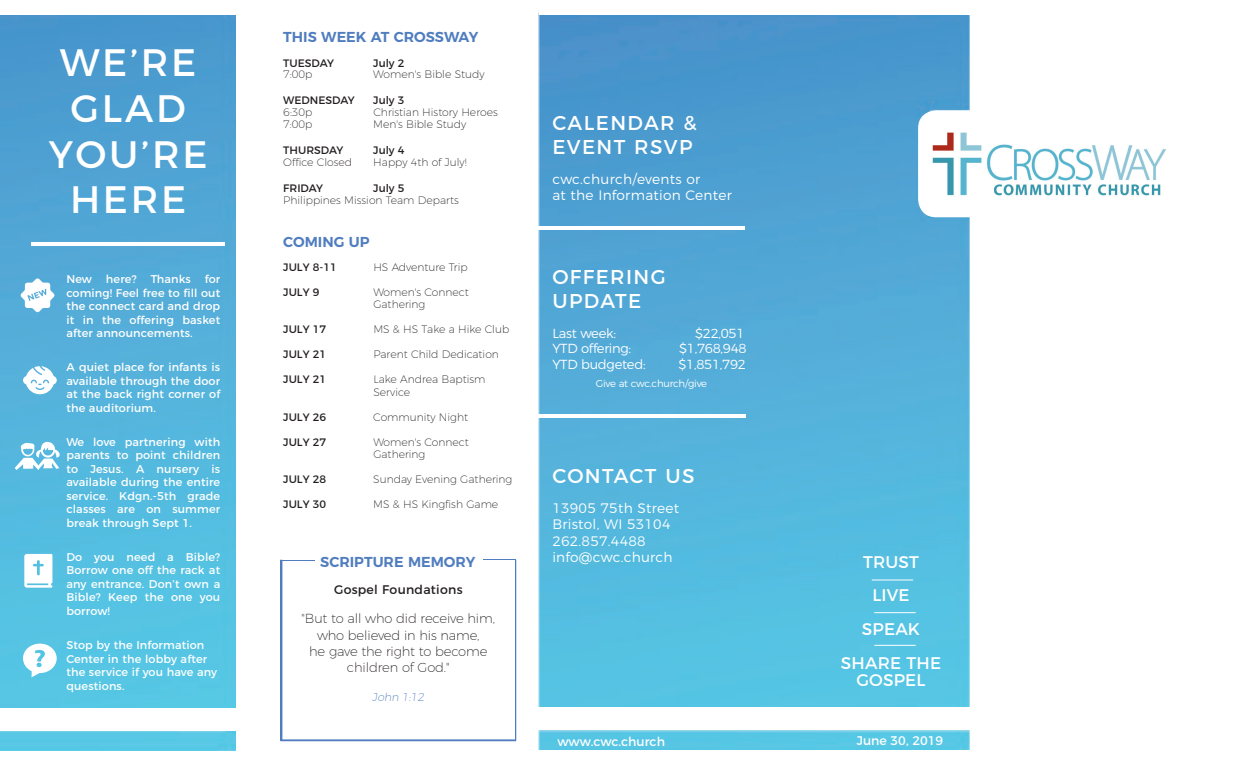
<style>
.page{position:relative;width:1260px;height:765px;background:#fff}
.page>*{position:absolute;margin:0;border:0;box-sizing:border-box;transform-origin:0 0}
.t1{font:38.25px "Montserrat";letter-spacing:.07em;color:#fff}
.t2{font:20px "Montserrat";letter-spacing:.07em;color:#fff}
.t3{font:16.88px/16.9px "Montserrat";letter-spacing:.01em;color:#fff;text-align:center}
.t4{font:600 14.38px "Montserrat";color:#507dbf}
.t5{font:300 13.75px/16.5px "Montserrat";letter-spacing:.02em;color:#fff}
.t6{font:200 13.12px/16.2px "Montserrat";letter-spacing:-.01em;color:#231f20;text-align:center}
.t7{font:300 13.12px "Montserrat";letter-spacing:-.02em;color:#fff}
.t8{font:12.5px "Montserrat";color:#fff}
.t9{font:12.5px "Montserrat";letter-spacing:.02em;color:#231f20}
.t10{font:11.25px/13.5px "Montserrat";letter-spacing:.01em;color:#fff;text-align:justify}
.t11{font:200 11.25px "Montserrat";color:#507dbf}
.t12{font:200 10.75px/12.5px "Montserrat";color:#231f20}
.t13{font:10.75px "Montserrat";color:#231f20}
.t14{font:300 10px "Montserrat";letter-spacing:-.02em;color:#fff}
</style>
<div class="page">
<img style="left:280px;top:11px;width:690px;height:739px">
<img style="left:0;top:15px;width:236px;height:736px">
<hr style="left:872px;top:580px;width:41px;height:1px;background:#fff">
<hr style="left:874px;top:612px;width:42px;height:1px;background:#fff">
<hr style="left:874px;top:645px;width:42px;height:1px;background:#fff">
<hr style="left:529px;top:226px;width:216px;height:4px;background:#fff">
<hr style="left:530px;top:414px;width:215px;height:4px;background:#fff">
<div style="left:281px;top:740px;width:235px;height:1px;border:1px solid #507dbf"></div>
<hr style="left:282px;top:560px;width:33px;height:1px;background:#507dbf">
<div style="left:281px;top:560px;width:1px;height:181px;border:1px solid #507dbf"></div>
<hr style="left:516px;top:560px;width:1px;height:180px;background:#507dbf">
<div style="left:515px;top:560px;width:1px;height:181px;border:1px solid #507dbf"></div>
<hr style="left:31px;top:242px;width:194px;height:4px;background:#fff">
<svg style="left:20px;top:278px;width:35px;height:34px"></svg>
<svg style="left:23px;top:644px;width:34px;height:33px"></svg>
<svg style="left:15px;top:442px;width:47px;height:28px"></svg>
<svg style="left:23px;top:366px;width:34px;height:28px"></svg>
<svg style="left:24px;top:554px;width:28px;height:34px"></svg>
<div style="left:918px;top:110px;width:233px;height:107px;background:#fff;border-radius:18px"></div>
<div style="left:0;top:709px;width:245px;height:22px;background:#fff"></div>
<div style="left:539px;top:708px;width:443px;height:22px;background:#fff"></div>
<div style="left:539px;top:0;width:433px;height:15px;background:#fff"></div>
<img style="left:932px;top:132px;width:234px;height:64px">
<hr style="left:483px;top:559px;width:33px;height:1px;background:#507dbf">
<p class="t1" style="left:60px;top:32px;width:138px">WE’RE</p>
<p class="t1" style="left:71px;top:77px;width:117px">GLAD</p>
<p class="t1" style="left:49px;top:123px;width:160px">YOU’RE</p>
<p class="t1" style="left:70px;top:169px;width:118px">HERE</p>
<p class="t10" style="left:66px;top:272px;width:155px">New here? Thanks for coming! Feel free to fill out the connect card and drop it in the offering basket after announcements.</p>
<p class="t10" style="left:66px;top:360px;width:155px">A quiet place for infants is available through the door at the back right corner of the auditorium.</p>
<p class="t10" style="left:66px;top:434px;width:155px">We love partnering with parents to point children to Jesus. A nursery is available during the entire service. Kdgn.-5th grade classes are on summer break through Sept 1.</p>
<p class="t10" style="left:66px;top:549px;width:155px">Do you need a Bible?<br>Borrow one off the rack at any entrance. Don’t own a Bible? Keep the one you borrow!</p>
<p class="t10" style="left:66px;top:637px;width:152px;text-align:left">Stop by the Information<br>Center in the lobby after the service if you have any questions.</p>
<p class="t4" style="left:283px;top:25px;width:197px">THIS WEEK AT CROSSWAY</p>
<p class="t13" style="left:283px;top:54px;width:52px">TUESDAY</p>
<p class="t13" style="left:373px;top:54px;width:33px">July 2</p>
<p class="t12" style="left:283px;top:67px;width:31px">7:00p</p>
<p class="t12" style="left:373px;top:67px;width:113px">Women's Bible Study</p>
<p class="t13" style="left:283px;top:92px;width:73px">WEDNESDAY</p>
<p class="t13" style="left:373px;top:92px;width:33px">July 3</p>
<p class="t12" style="left:283px;top:105px;width:31px">6:30p</p>
<p class="t12" style="left:373px;top:105px;width:126px">Christian History Heroes</p>
<p class="t12" style="left:283px;top:117px;width:31px">7:00p</p>
<p class="t12" style="left:373px;top:117px;width:94px">Men's Bible Study</p>
<p class="t13" style="left:283px;top:142px;width:62px">THURSDAY</p>
<p class="t13" style="left:373px;top:142px;width:33px">July 4</p>
<p class="t12" style="left:283px;top:155px;width:70px">Office Closed</p>
<p class="t12" style="left:373px;top:155px;width:95px">Happy 4th of July!</p>
<p class="t13" style="left:283px;top:179px;width:41px">FRIDAY</p>
<p class="t13" style="left:373px;top:179px;width:33px">July 5</p>
<p class="t12" style="left:283px;top:193px;width:177px">Philippines Mission Team Departs</p>
<p class="t4" style="left:283px;top:230px;width:88px">COMING UP</p>
<p class="t13" style="left:283px;top:258px;width:55px">JULY 8-11</p>
<p class="t12" style="left:373px;top:260px;width:96px">HS Adventure Trip</p>
<p class="t13" style="left:283px;top:283px;width:38px">JULY 9</p>
<p class="t12" style="left:373px;top:285px;width:97px">Women's Connect<br>Gathering</p>
<p class="t13" style="left:283px;top:321px;width:44px">JULY 17</p>
<p class="t12" style="left:373px;top:322px;width:137px">MS &amp; HS Take a Hike Club</p>
<p class="t13" style="left:283px;top:346px;width:44px">JULY 21</p>
<p class="t12" style="left:373px;top:347px;width:127px">Parent Child Dedication</p>
<p class="t13" style="left:283px;top:371px;width:44px">JULY 21</p>
<p class="t12" style="left:373px;top:372px;width:114px">Lake Andrea Baptism<br>Service</p>
<p class="t13" style="left:283px;top:408px;width:44px">JULY 26</p>
<p class="t12" style="left:373px;top:410px;width:96px">Community Night</p>
<p class="t13" style="left:283px;top:433px;width:44px">JULY 27</p>
<p class="t12" style="left:373px;top:435px;width:97px">Women's Connect<br>Gathering</p>
<p class="t13" style="left:283px;top:471px;width:44px">JULY 28</p>
<p class="t12" style="left:373px;top:472px;width:141px">Sunday Evening Gathering</p>
<p class="t13" style="left:283px;top:496px;width:44px">JULY 30</p>
<p class="t12" style="left:373px;top:497px;width:127px">MS &amp; HS Kingfish Game</p>
<p class="t4" style="left:320px;top:550px;width:157px">SCRIPTURE MEMORY</p>
<p class="t9" style="left:334px;top:579px;width:130px">Gospel Foundations</p>
<p class="t6" style="left:302px;top:610px;width:195px">"But to all who did receive him, who believed in his name,<br>he gave the right to become children of God."</p>
<p class="t11" style="left:372px;top:688px;width:56px">John 1:12</p>
<p class="t2" style="left:552px;top:107px;width:146px">CALENDAR &amp;</p>
<p class="t2" style="left:552px;top:131px;width:142px">EVENT RSVP</p>
<p class="t5" style="left:552px;top:169px;width:181px">cwc.church/events or<br>at the Information Center</p>
<p class="t2" style="left:552px;top:261px;width:115px">OFFERING</p>
<p class="t2" style="left:552px;top:285px;width:90px">UPDATE</p>
<p class="t7" style="left:552px;top:323px;width:65px">Last week:</p>
<p class="t7" style="left:695px;top:323px;width:51px">$22,051</p>
<p class="t7" style="left:552px;top:338px;width:80px">YTD offering:</p>
<p class="t7" style="left:679px;top:338px;width:69px">$1,768,948</p>
<p class="t7" style="left:552px;top:354px;width:95px">YTD budgeted:</p>
<p class="t7" style="left:678px;top:354px;width:69px">$1,851,792</p>
<p class="t14" style="left:596px;top:375px;width:113px">Give at cwc.church/give</p>
<p class="t2" style="left:552px;top:459px;width:144px">CONTACT US</p>
<p class="t5" style="left:552px;top:498px;width:128px">13905 75th Street</p>
<p class="t5" style="left:552px;top:515px;width:120px">Bristol, WI 53104</p>
<p class="t5" style="left:552px;top:531px;width:95px">262.857.4488</p>
<p class="t5" style="left:552px;top:548px;width:122px">info@cwc.church</p>
<p class="t8" style="left:557px;top:731px;width:109px">www.cwc.church</p>
<p class="t3" style="left:863px;top:552px;width:57px">TRUST</p>
<p class="t3" style="left:872px;top:586px;width:39px">LIVE</p>
<p class="t3" style="left:862px;top:619px;width:60px">SPEAK</p>
<p class="t3" style="left:841px;top:653px;width:102px">SHARE THE<br>GOSPEL</p>
<p class="t8" style="left:857px;top:731px;width:88px">June 30, 2019</p>
</div>
